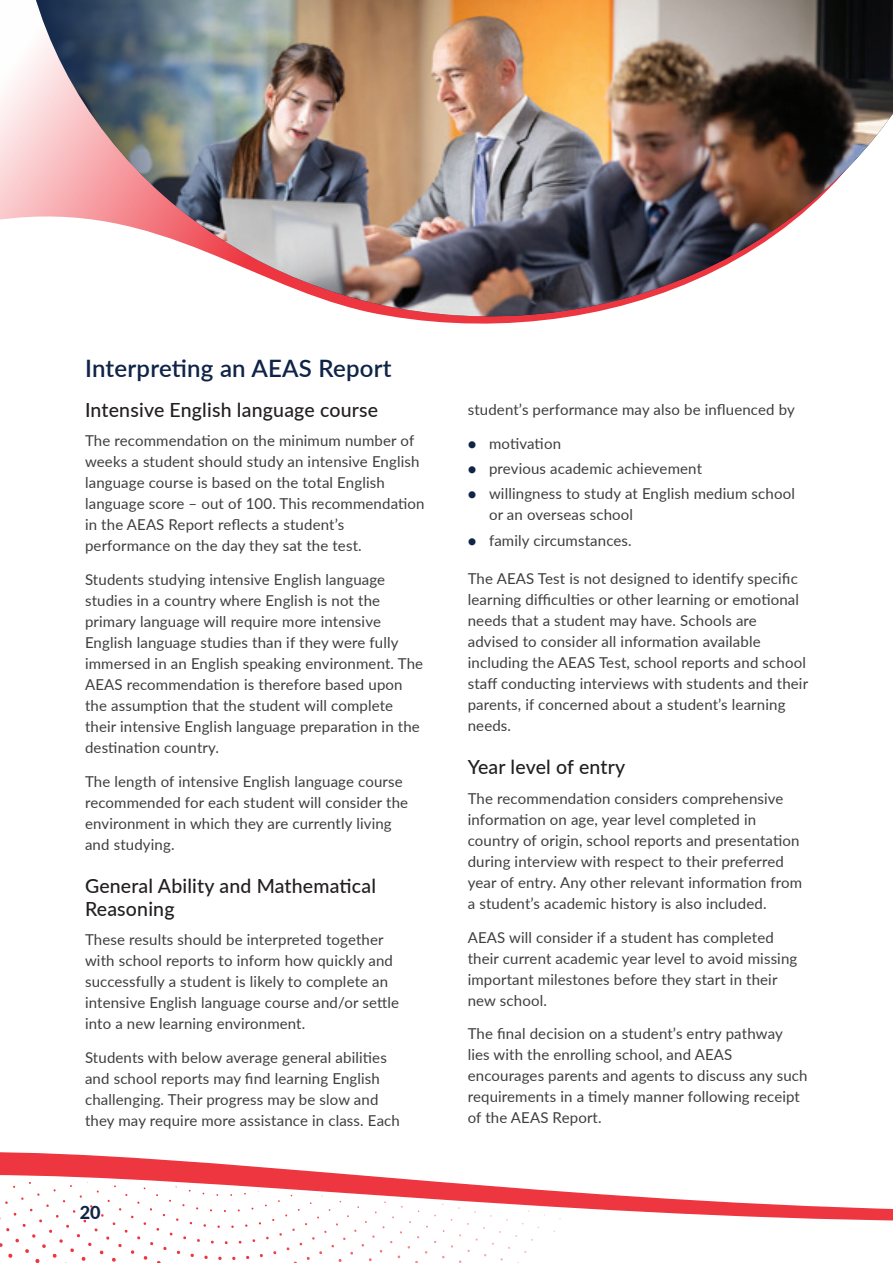
<style>
.page{position:relative;width:893px;height:1263px;background:#fff}
.page>*{position:absolute;margin:0;border:0;box-sizing:border-box;transform-origin:0 0}
.t1{font:600 24px "Lato";letter-spacing:.01em;color:#0f2447}
.t2{font:500 19.5px/22.5px "Lato";letter-spacing:.01em;color:#231f20}
.t3{font:800 18px "Lato";color:#0f2447}
.t4{font:15px/21px "Lato";letter-spacing:.01em;color:#3e3e3f}
.s1{font-weight:800;color:#0f2447}
</style>
<div class="page">
<svg style="left:0;top:1157px;width:194px;height:5px"></svg>
<svg style="left:0;top:1162px;width:893px;height:59px"></svg>
<svg style="left:0;top:1174px;width:571px;height:89px"></svg>
<svg style="left:0;top:71px;width:24px;height:149px"></svg>
<img style="left:36px;top:0;width:857px;height:324px">
<h1 class="t1" style="left:85px;top:351px;width:308px">Interpreting an AEAS Report</h1>
<h2 class="t2" style="left:85px;top:397px;width:295px">Intensive English language course</h2>
<p class="t4" style="left:85px;top:429px;width:341px">The recommendation on the minimum number of weeks a student should study an intensive English language course is based on the total English language score – out of 100. This recommendation in the AEAS Report reflects a student’s performance on the day they sat the test.</p>
<p class="t4" style="left:85px;top:568px;width:340px">Students studying intensive English language studies in a country where English is not the primary language will require more intensive English language studies than if they were fully immersed in an English speaking environment. The AEAS recommendation is therefore based upon the assumption that the student will complete their intensive English language preparation in the destination country.</p>
<p class="t4" style="left:85px;top:770px;width:325px">The length of intensive English language course recommended for each student will consider the environment in which they are currently living and studying.</p>
<h2 class="t2" style="left:85px;top:874px;width:292px">General Ability and Mathematical<br>Reasoning</h2>
<p class="t4" style="left:85px;top:929px;width:315px">These results should be interpreted together with school reports to inform how quickly and successfully a student is likely to complete an intensive English language course and/or settle into a new learning environment.</p>
<p class="t4" style="left:85px;top:1046px;width:316px">Students with below average general abilities and school reports may find learning English challenging. Their progress may be slow and they may require more assistance in class. Each</p>
<p class="t3" style="left:80px;top:1199px;width:22px">20</p>
<p class="t4" style="left:468px;top:398px;width:329px">student’s performance may also be influenced by</p>
<p class="t4" style="left:468px;top:432px;width:95px"><span class="s1">•</span> motivation</p>
<p class="t4" style="left:468px;top:457px;width:236px"><span class="s1">•</span> previous academic achievement</p>
<p class="t4" style="left:489px;top:483px;width:307px;text-indent:-21px"><span class="s1">•</span> willingness to study at English medium school or an overseas school</p>
<p class="t4" style="left:468px;top:529px;width:166px"><span class="s1">•</span> family circumstances.</p>
<p class="t4" style="left:468px;top:567px;width:342px">The AEAS Test is not designed to identify specific learning difficulties or other learning or emotional needs that a student may have. Schools are advised to consider all information available including the AEAS Test, school reports and school staff conducting interviews with students and their parents, if concerned about a student’s learning needs.</p>
<h2 class="t2" style="left:468px;top:755px;width:159px">Year level of entry</h2>
<p class="t4" style="left:468px;top:787px;width:336px">The recommendation considers comprehensive information on age, year level completed in country of origin, school reports and presentation during interview with respect to their preferred year of entry. Any other relevant information from a student’s academic history is also included.</p>
<p class="t4" style="left:468px;top:926px;width:331px">AEAS will consider if a student has completed their current academic year level to avoid missing important milestones before they start in their new school.</p>
<p class="t4" style="left:468px;top:1023px;width:341px">The final decision on a student’s entry pathway lies with the enrolling school, and AEAS encourages parents and agents to discuss any such requirements in a timely manner following receipt of the AEAS Report.</p>
</div>
